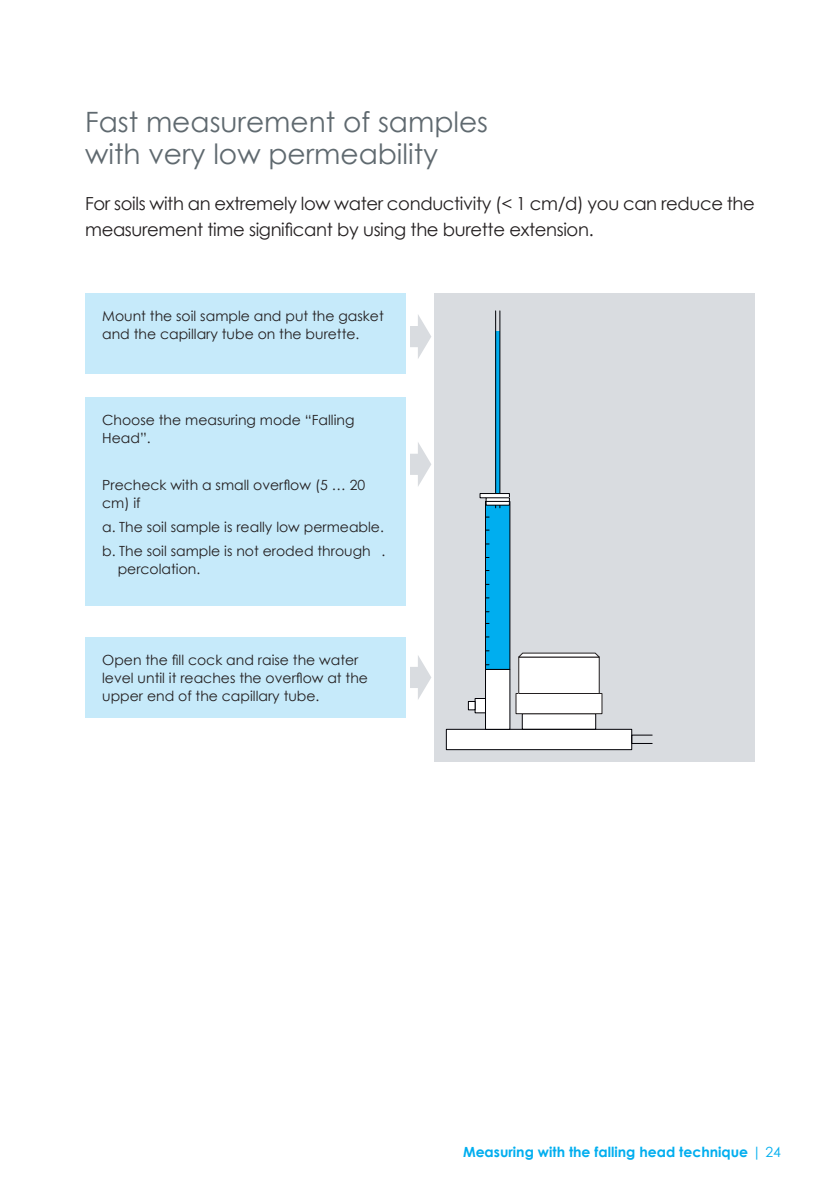
<style>
.page{position:relative;width:840px;height:1191px;background:#fff}
.page>*{position:absolute;margin:0;border:0;box-sizing:border-box;transform-origin:0 0}
.t1{font:28px/32px "Century Gothic";color:#5f696f}
.t2{font:18px/26px "Century Gothic";letter-spacing:-.02em;color:#231f20}
.t3{font:14px/18px "Century Gothic";color:#231f20}
.t4{font:700 14px "Century Gothic";color:#00aeef}
.s1{font-weight:400}
</style>
<div class="page">
<div style="left:434px;top:293px;width:320px;height:468px;background:#d9dce0"></div>
<div style="left:85px;top:293px;width:320px;height:81px;background:#c6eafa"></div>
<svg style="left:410px;top:315px;width:21px;height:44px"></svg>
<div style="left:85px;top:397px;width:320px;height:209px;background:#c6eafa"></div>
<svg style="left:410px;top:442px;width:21px;height:44px"></svg>
<div style="left:85px;top:637px;width:320px;height:80px;background:#c6eafa"></div>
<svg style="left:410px;top:655px;width:21px;height:44px"></svg>
<div style="left:485px;top:505px;width:24px;height:164px;background:#00aeef"></div>
<svg style="left:496px;top:331px;width:3px;height:177px"></svg>
<div style="left:446px;top:729px;width:185px;height:20px;background:#fff"></div>
<div style="left:446px;top:729px;width:185px;height:21px;border:1px solid #010106"></div>
<div style="left:485px;top:669px;width:24px;height:60px;background:#fff"></div>
<div style="left:485px;top:669px;width:25px;height:60px;border:1px solid #010106"></div>
<div style="left:475px;top:698px;width:10px;height:15px;background:#fff"></div>
<div style="left:474px;top:698px;width:11px;height:15px;border:1px solid #010106"></div>
<div style="left:468px;top:701px;width:7px;height:9px;background:#fff"></div>
<div style="left:468px;top:701px;width:7px;height:9px;border:1px solid #010106"></div>
<div style="left:485px;top:501px;width:25px;height:168px;border:1px solid #010106"></div>
<div style="left:522px;top:713px;width:73px;height:16px;background:#fff"></div>
<div style="left:515px;top:693px;width:86px;height:20px;background:#fff"></div>
<div style="left:515px;top:693px;width:87px;height:21px;border:1px solid #231f20"></div>
<div style="left:518px;top:657px;width:81px;height:36px;background:#fff"></div>
<svg style="left:518px;top:652px;width:81px;height:6px"></svg>
<hr style="left:495px;top:311px;width:1px;height:197px;background:#010106">
<hr style="left:499px;top:311px;width:1px;height:197px;background:#010106">
<div style="left:480px;top:493px;width:29px;height:5px;background:#fff"></div>
<div style="left:479px;top:493px;width:30px;height:5px;border:1px solid #010106"></div>
<svg style="left:487px;top:499px;width:20px;height:4px"></svg>
<svg style="left:486px;top:501px;width:23px;height:1px"></svg>
<h1 class="t1" style="left:85px;top:106px;width:404px">Fast measurement of samples with very low permeability</h1>
<p class="t2" style="left:85px;top:190px;width:671px">For soils with an extremely low water conductivity (&lt; 1 cm/d) you can reduce the measurement time significant by using the burette extension.</p>
<p class="t3" style="left:102px;top:307px;width:283px">Mount the soil sample and put the gasket and the capillary tube on the burette.</p>
<p class="t3" style="left:102px;top:411px;width:254px">Choose the measuring mode “Falling<br>Head”.</p>
<p class="t3" style="left:102px;top:476px;width:264px">Precheck with a small overflow (5 … 20 cm) if</p>
<p class="t3" style="left:102px;top:515px;width:284px;line-height:23.6px">a. The soil sample is really low permeable. b. The soil sample is not eroded through .</p>
<p class="t3" style="left:118px;top:559px;width:84px">percolation.</p>
<p class="t3" style="left:102px;top:650px;width:267px">Open the fill cock and raise the water level until it reaches the overflow at the upper end of the capillary tube.</p>
<p class="t4" style="left:463px;top:1141px;width:319px">Measuring with the falling head technique <span class="s1">| 24</span></p>
</div>
